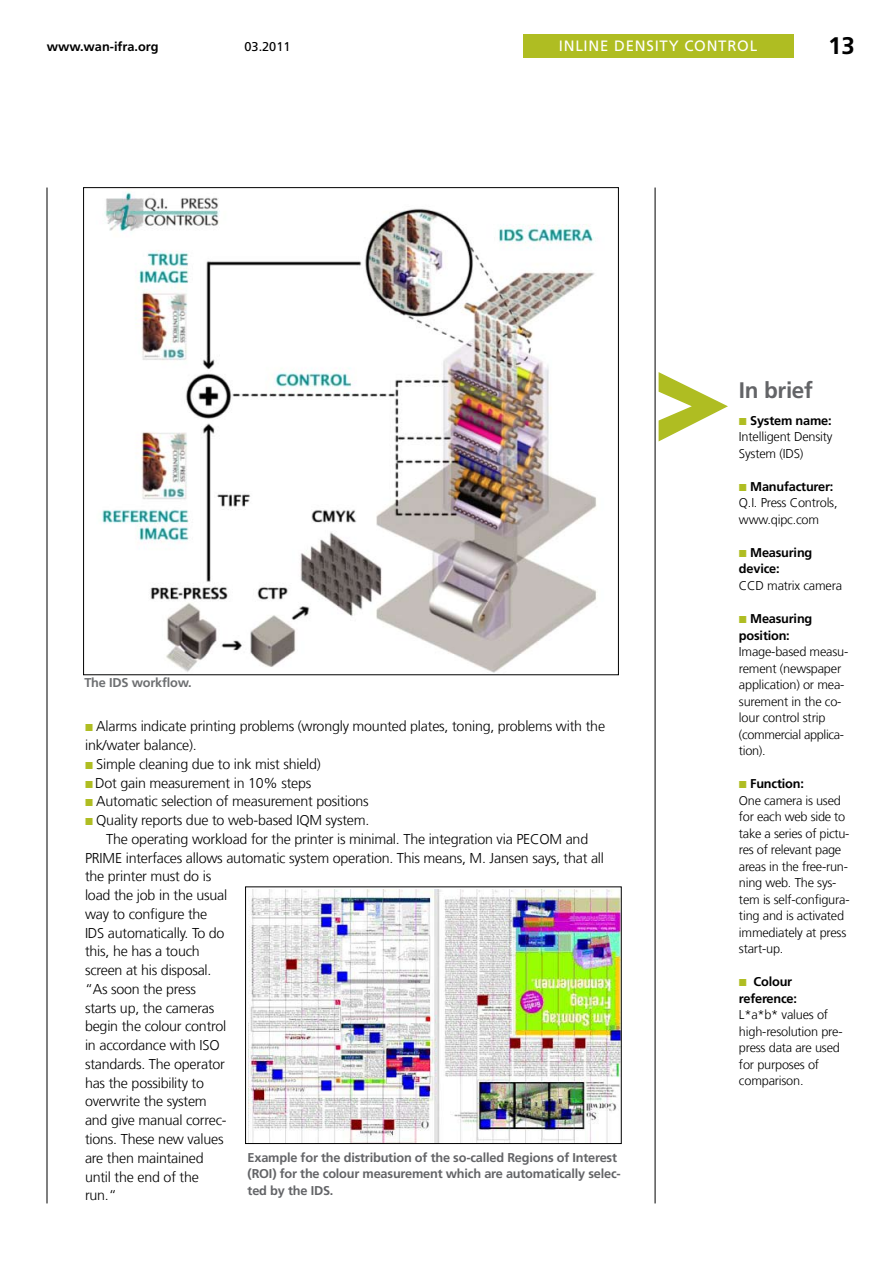
<style>
.page{position:relative;width:893px;height:1263px;background:#fff}
.page>*{position:absolute;margin:0;border:0;box-sizing:border-box;transform-origin:0 0}
.t1{font:700 24px "Frutiger LT Com";color:#000}
.t2{font:700 22.5px "Frutiger LT Com";letter-spacing:-.015em;color:#636467}
.t3{font:15px "Frutiger LT Com";letter-spacing:.05em;color:#fff}
.t4{font:300 14.25px "Frutiger LT Com";letter-spacing:-.015em;color:#000}
.t5{font:300 12.75px/16.5px "Frutiger LT Com";letter-spacing:-.015em;color:#000}
.t6{font:700 12.75px/16.5px "Frutiger LT Com";letter-spacing:-.015em;color:#636467}
.t7{font:700 12.75px/16.5px "Frutiger LT Com";letter-spacing:-.015em;color:#000}
.t8{font:700 12.75px "Frutiger LT Com";letter-spacing:-.015em;color:#6d6f71}
.t9{font:12.75px "Frutiger LT Com";color:#000}
</style>
<div class="page">
<div style="left:523px;top:34px;width:270px;height:23px;background:#afbd22"></div>
<img style="left:249px;top:889px;width:370px;height:253px">
<div style="left:245px;top:887px;width:376px;height:257px;border:1px solid #000"></div>
<img style="left:101px;top:192px;width:496px;height:481px">
<hr style="left:655px;top:188px;width:1px;height:1015px;background:#000">
<hr style="left:47px;top:188px;width:1px;height:1015px;background:#000">
<svg style="left:659px;top:372px;width:69px;height:69px"></svg>
<p class="t7" style="left:47px;top:38px;width:113px">www.wan-ifra.org</p>
<p class="t9" style="left:244px;top:39px;width:48px">03.2011</p>
<p class="t3" style="left:559px;top:37px;width:200px">INLI NE DENSITY CONTROL</p>
<h1 class="t1" style="left:828px;top:32px;width:28px">13</h1>
<p class="t8" style="left:84px;top:675px;width:109px">The IDS workflow.</p>
<p class="t4" style="left:96px;top:718px;width:510px">Alarms indicate printing problems (wrongly mounted plates, toning, problems with the</p>
<p class="t4" style="left:85px;top:737px;width:113px">ink/water balance).</p>
<p class="t4" style="left:96px;top:756px;width:226px">Simple cleaning due to ink mist shield)</p>
<p class="t4" style="left:95px;top:774px;width:218px">Dot gain measurement in 10% steps</p>
<p class="t4" style="left:96px;top:793px;width:274px">Automatic selection of measurement positions</p>
<p class="t4" style="left:96px;top:812px;width:275px">Quality reports due to web-based IQM system.</p>
<p class="t4" style="left:106px;top:831px;width:483px">The operating workload for the printer is minimal. The integration via PECOM and</p>
<p class="t4" style="left:85px;top:849px;width:520px">PRIME interfaces allows automatic system operation. This means, M. Jansen says, that all</p>
<p class="t4" style="left:85px;top:868px;width:128px">the printer must do is</p>
<p class="t4" style="left:85px;top:887px;width:144px">load the job in the usual</p>
<p class="t4" style="left:85px;top:906px;width:124px">way to configure the</p>
<p class="t4" style="left:85px;top:924px;width:141px">IDS automatically. To do</p>
<p class="t4" style="left:85px;top:943px;width:116px">this, he has a touch</p>
<p class="t4" style="left:85px;top:962px;width:128px">screen at his disposal.</p>
<p class="t4" style="left:85px;top:981px;width:112px">“As soon the press</p>
<p class="t4" style="left:85px;top:999px;width:131px">starts up, the cameras</p>
<p class="t4" style="left:85px;top:1018px;width:143px">begin the colour control</p>
<p class="t4" style="left:85px;top:1037px;width:136px">in accordance with ISO</p>
<p class="t4" style="left:85px;top:1056px;width:141px">standards. The operator</p>
<p class="t4" style="left:85px;top:1074px;width:121px">has the possibility to</p>
<p class="t4" style="left:85px;top:1093px;width:123px">overwrite the system</p>
<p class="t4" style="left:85px;top:1112px;width:143px">and give manual correc-</p>
<p class="t4" style="left:85px;top:1131px;width:140px">tions. These new values</p>
<p class="t4" style="left:85px;top:1149px;width:120px">are then maintained</p>
<p class="t4" style="left:85px;top:1168px;width:115px">until the end of the</p>
<p class="t4" style="left:85px;top:1187px;width:33px">run.“</p>
<p class="t6" style="left:248px;top:1149px;width:375px">Example for the distribution of the so-called Regions of Interest (ROI) for the colour measurement which are automatically selec&shy;ted by the IDS.</p>
<h2 class="t2" style="left:739px;top:377px;width:75px">In brief</h2>
<p class="t7" style="left:750px;top:412px;width:83px">System name:</p>
<p class="t5" style="left:739px;top:429px;width:95px">Intelligent Density<br>System (IDS)</p>
<p class="t7" style="left:750px;top:478px;width:85px">Manufacturer:</p>
<p class="t5" style="left:739px;top:495px;width:100px">Q.I. Press Controls, www.qipc.com</p>
<p class="t7" style="left:739px;top:544px;width:75px;text-indent:11px">Measuring device:</p>
<p class="t5" style="left:739px;top:577px;width:105px">CCD matrix camera</p>
<p class="t7" style="left:739px;top:610px;width:75px;text-indent:11px">Measuring position:</p>
<p class="t5" style="left:739px;top:643px;width:111px">Image-based measu&shy;rement (newspaper application) or mea&shy;surement in the co&shy;lour control strip (commercial applica&shy;tion).</p>
<p class="t7" style="left:750px;top:775px;width:55px">Function:</p>
<p class="t5" style="left:739px;top:792px;width:112px">One camera is used for each web side to take a series of pictu&shy;res of relevant page areas in the free-run&shy;ning web. The sys&shy;tem is self-configura&shy;ting and is activated immediately at press start-up.</p>
<p class="t7" style="left:739px;top:973px;width:60px;text-indent:15px">Colour reference:</p>
<p class="t5" style="left:739px;top:1006px;width:105px">L*a*b* values of high-resolution pre&shy;press data are used for purposes of comparison.</p>
</div>
